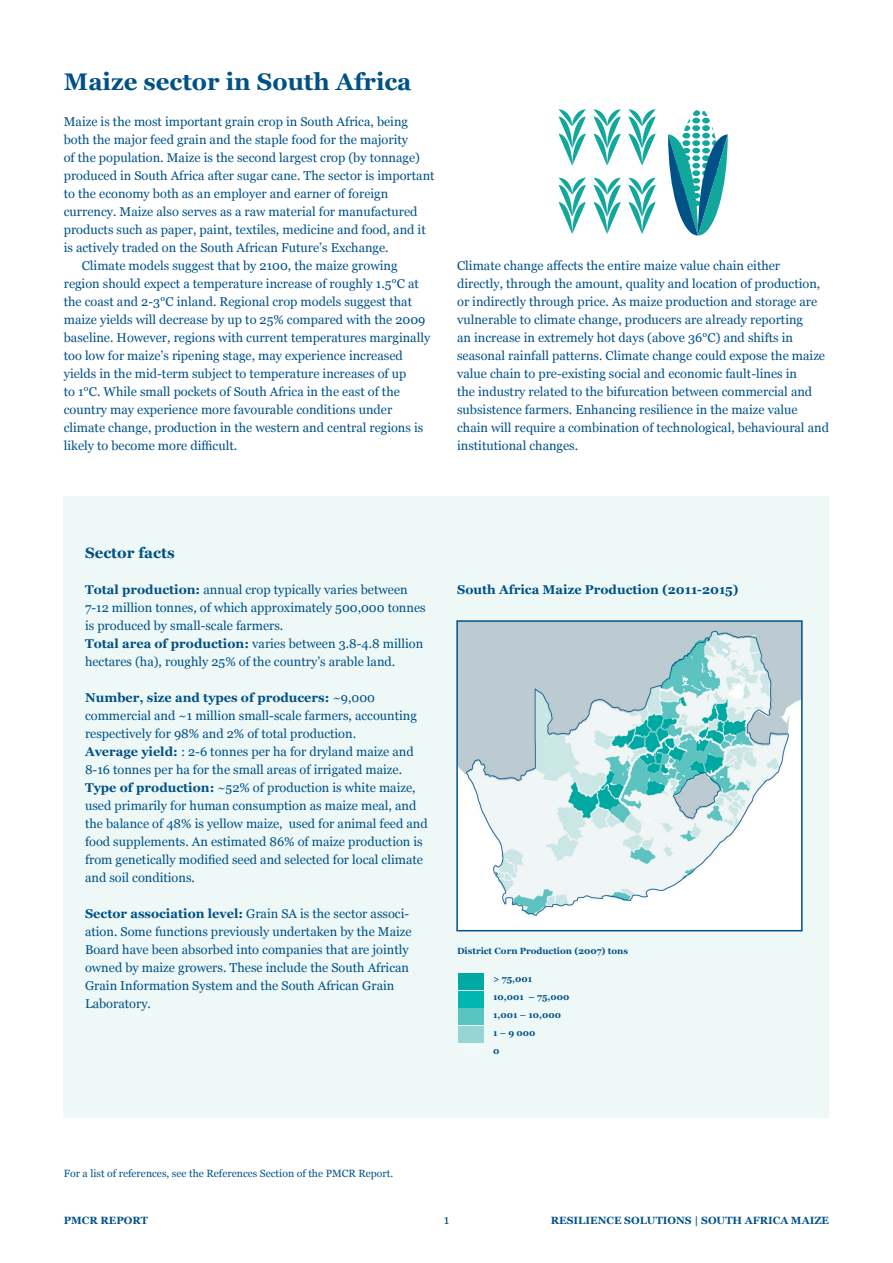
<style>
.page{position:relative;width:893px;height:1263px;background:#fff}
.page>*{position:absolute;margin:0;border:0;box-sizing:border-box;transform-origin:0 0}
.valiotsikko_iso{font:700 24px "Georgia";color:#005187}
.Header_2{font:700 15px "Georgia";color:#005187}
.leipis{font:12.75px/18px "Georgia";color:#005187}
.leipis_sis{font:12.75px/18px "Georgia";color:#005187}
.leipis-2{font:700 12.75px "Georgia";color:#005187}
.Graphs_text{font:10.5px "Georgia";color:#005187}
.t1{font:700 10.5px "Georgia";color:#005187}
.leipis-3{font:700 9px "Georgia";color:#005187}
.s1{font-weight:700}
</style>
<div class="page">
<div style="left:64px;top:497px;width:765px;height:621px;background:#eef8f7"></div>
<img style="left:459px;top:623px;width:341px;height:305px">
<div style="left:456px;top:620px;width:347px;height:311px;border:2px solid #005187"></div>
<div style="left:458px;top:973px;width:25px;height:17px;background:#00a9a3"></div>
<div style="left:458px;top:991px;width:25px;height:16px;background:#00b6b1"></div>
<div style="left:458px;top:1008px;width:25px;height:17px;background:#59c4c2"></div>
<div style="left:458px;top:1026px;width:25px;height:16px;background:#95d5d4"></div>
<svg style="left:628px;top:178px;width:28px;height:56px"></svg>
<svg style="left:593px;top:178px;width:28px;height:56px"></svg>
<svg style="left:559px;top:178px;width:27px;height:56px"></svg>
<svg style="left:628px;top:109px;width:28px;height:57px"></svg>
<svg style="left:593px;top:109px;width:28px;height:57px"></svg>
<svg style="left:559px;top:109px;width:27px;height:57px"></svg>
<svg style="left:668px;top:110px;width:60px;height:126px"></svg>
<p class="valiotsikko_iso" style="left:64px;top:64px;width:349px">Maize sector in South Africa</p>
<p class="leipis" style="left:64px;top:112px;width:372px">Maize is the most important grain crop in South Africa, being both the major feed grain and the staple food for the majority<br>of the population. Maize is the second largest crop (by tonnage) produced in South Africa after sugar cane. The sector is important to the economy both as an employer and earner of foreign currency. Maize also serves as a raw material for manufactured products such as paper, paint, textiles, medicine and food, and it is actively traded on the South African Future’s Exchange.</p>
<p class="leipis_sis" style="left:64px;top:256px;width:368px;text-indent:18px">Climate models suggest that by 2100, the maize growing region should expect a temperature increase of roughly 1.5°C at the coast and 2-3°C inland. Regional crop models suggest that maize yields will decrease by up to 25% compared with the 2009 baseline. However, regions with current temperatures marginally too low for maize’s ripening stage, may experience increased yields in the mid-term subject to temperature increases of up<br>to 1°C. While small pockets of South Africa in the east of the country may experience more favourable conditions under climate change, production in the western and central regions is likely to become more difficult.</p>
<p class="leipis" style="left:457px;top:256px;width:373px">Climate change affects the entire maize value chain either directly, through the amount, quality and location of production, or indirectly through price. As maize production and storage are vulnerable to climate change, producers are already reporting<br>an increase in extremely hot days (above 36°C) and shifts in seasonal rainfall patterns. Climate change could expose the maize value chain to pre-existing social and economic fault-lines in<br>the industry related to the bifurcation between commercial and subsistence farmers. Enhancing resilience in the maize value chain will require a combination of technological, behavioural and institutional changes.</p>
<p class="Header_2" style="left:85px;top:542px;width:91px">Sector facts</p>
<p class="leipis" style="left:85px;top:580px;width:342px"><span class="s1">Total production:</span> annual crop typically varies between<br>7-12 million tonnes, of which approximately 500,000 tonnes is produced by small-scale farmers.</p>
<p class="leipis" style="left:85px;top:634px;width:340px"><span class="s1">Total area of production:</span> varies between 3.8-4.8 million hectares (ha), roughly 25% of the country’s arable land.</p>
<p class="leipis" style="left:85px;top:688px;width:333px"><span class="s1">Number, size and types of producers:</span> ~9,000 commercial and ~1 million small-scale farmers, accounting respectively for 98% and 2% of total production.</p>
<p class="leipis" style="left:85px;top:742px;width:330px"><span class="s1">Average yield:</span> : 2-6 tonnes per ha for dryland maize and<br>8-16 tonnes per ha for the small areas of irrigated maize.</p>
<p class="leipis" style="left:85px;top:778px;width:344px"><span class="s1">Type of production:</span> ~52% of production is white maize, used primarily for human consumption as maize meal, and the balance of 48% is yellow maize, used for animal feed and food supplements. An estimated 86% of maize production is from genetically modified seed and selected for local climate and soil conditions.</p>
<p class="leipis" style="left:85px;top:904px;width:328px"><span class="s1">Sector association level:</span> Grain SA is the sector associ&shy;ation. Some functions previously undertaken by the Maize Board have been absorbed into companies that are jointly owned by maize growers. These include the South African Grain Information System and the South African Grain Laboratory.</p>
<p class="leipis-2" style="left:457px;top:580px;width:283px">South Africa Maize Production (2011-2015)</p>
<p class="leipis-3" style="left:457px;top:944px;width:172px">District Corn Production (2007) tons</p>
<p class="leipis-3" style="left:493px;top:972px;width:40px">&gt; 75,001</p>
<p class="leipis-3" style="left:493px;top:990px;width:78px">10,001 – 75,000</p>
<p class="leipis-3" style="left:493px;top:1008px;width:69px">1,001 – 10,000</p>
<p class="leipis-3" style="left:493px;top:1026px;width:44px">1 – 9 000</p>
<p class="leipis-3" style="left:493px;top:1044px;width:8px">0</p>
<p class="Graphs_text" style="left:64px;top:1166px;width:331px">For a list of references, see the References Section of the PMCR Report.</p>
<p class="t1" style="left:64px;top:1212px;width:86px">PMCR REPORT</p>
<p class="leipis" style="left:444px;top:1210px;width:7px">1</p>
<p class="t1" style="left:551px;top:1212px;width:280px">RESILIENCE SOLUTIONS | SOUTH AFRICA MAIZE</p>
</div>
